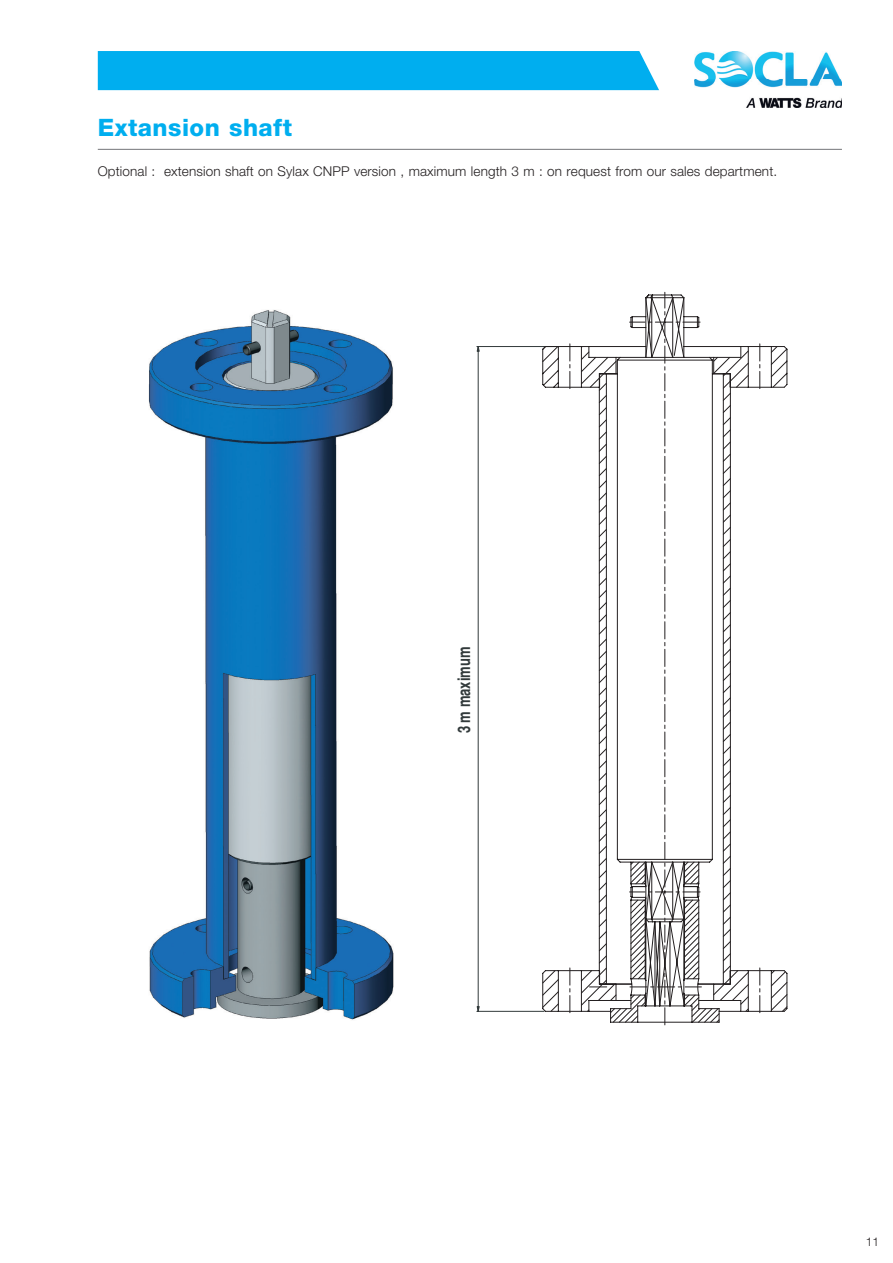
<style>
.page{position:relative;width:893px;height:1263px;background:#fff}
.page>*{position:absolute;margin:0;border:0;box-sizing:border-box;transform-origin:0 0}
.t1{font:800 24px "Helvetica Neue LT Std";letter-spacing:.02em;color:#00aeef}
.t2{font:700 17.4px "Helvetica";color:#323a3b;scale:.75 1}
.t3{font:300 13.5px "Helvetica Neue LT Std";letter-spacing:.01em;color:#231f20}
.t4{font:300 12px "Helvetica Neue LT Std";color:#231f20}
</style>
<div class="page">
<div style="left:98px;top:51px;width:561px;height:39px;background:#00aeef"></div>
<img style="left:695px;top:52px;width:147px;height:55px">
<hr style="left:98px;top:149px;width:744px;height:1px;background:#757679">
<svg style="left:476px;top:346px;width:65px;height:666px"></svg>
<svg style="left:541px;top:343px;width:246px;height:680px"></svg>
<svg style="left:569px;top:344px;width:1px;height:46px"></svg>
<svg style="left:569px;top:968px;width:1px;height:46px"></svg>
<svg style="left:589px;top:986px;width:20px;height:1px"></svg>
<svg style="left:616px;top:292px;width:168px;height:733px"></svg>
<img style="left:148px;top:310px;width:246px;height:710px">
<h1 class="t1" style="left:98px;top:113px;width:196px">Extansion shaft</h1>
<p class="t3" style="left:98px;top:163px;width:681px">Optional : extension shaft on Sylax CNPP version , maximum length 3 m : on request from our sales department.</p>
<p class="t2" style="left:453px;top:733px;width:117px;rotate:-90deg">3 m maximum</p>
<p class="t4" style="left:866px;top:1234px;width:15px">11</p>
</div>
